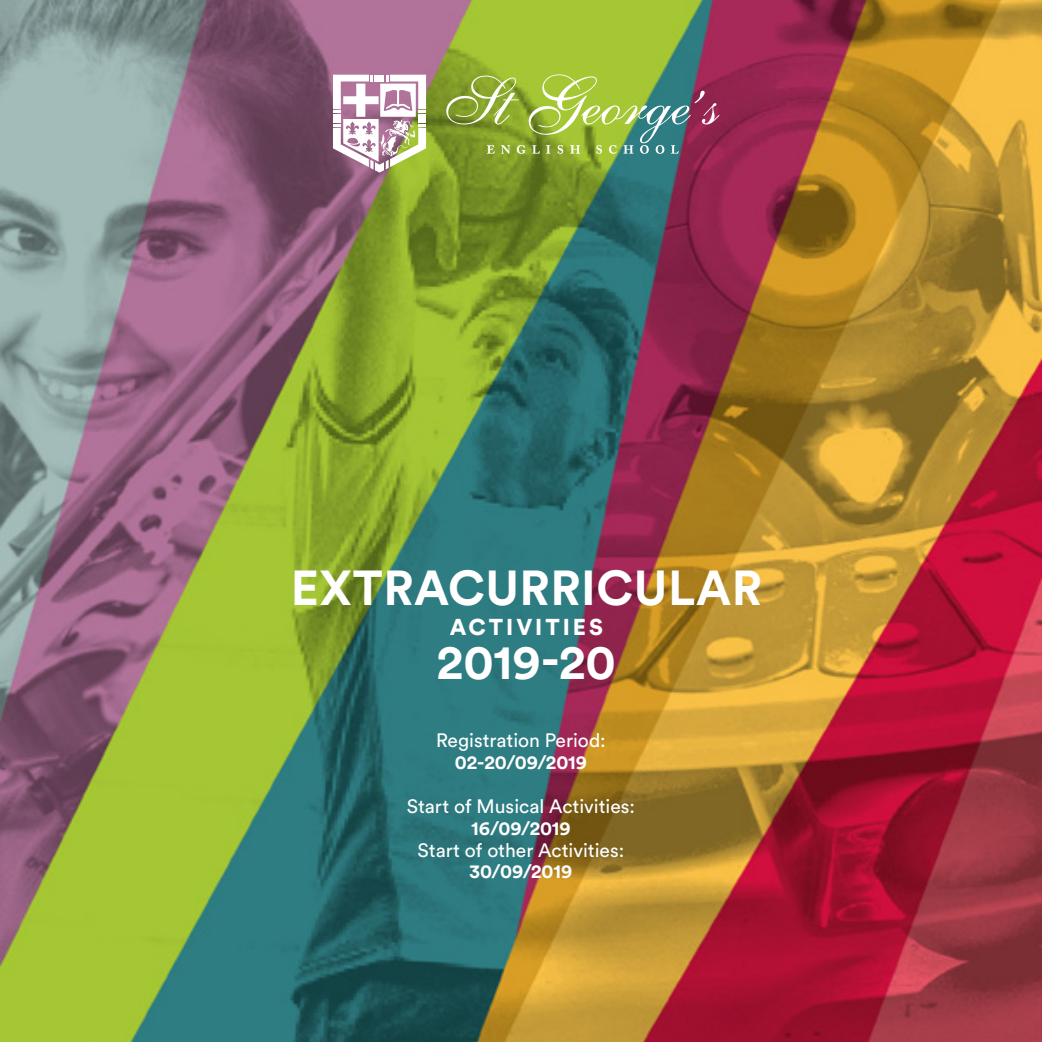
<style>
.page{position:relative;width:1042px;height:1042px;background:#fff}
.page>*{position:absolute;margin:0;border:0;box-sizing:border-box;transform-origin:0 0}
.t1{font:700 48.65px "Circular Std";letter-spacing:.01em;color:#fff}
.t2{font:900 22.75px "Circular Std";letter-spacing:.13em;color:#fff}
.t3{font:19.25px "Circular Std";color:#fff}
.t4{font:700 19.25px "Circular Std";color:#fff}
</style>
<div class="page">
<img style="left:0;top:0;width:1042px;height:1042px">
<svg style="left:333px;top:75px;width:93px;height:98px"></svg>
<svg style="left:446px;top:74px;width:273px;height:80px;background:#8fa356"></svg>
<h1 class="t1" style="left:291px;top:556px;width:473px">EXTRACURRICULAR</h1>
<p class="t2" style="left:450px;top:612px;width:155px">ACTIVITIES</p>
<h1 class="t1" style="left:437px;top:630px;width:180px">2019-20</h1>
<p class="t3" style="left:436px;top:728px;width:171px">Registration Period:</p>
<p class="t4" style="left:455px;top:750px;width:134px">02-20/09/2019</p>
<p class="t3" style="left:407px;top:794px;width:230px">Start of Musical Activities:</p>
<p class="t4" style="left:471px;top:815px;width:101px">16/09/2019</p>
<p class="t3" style="left:418px;top:838px;width:208px">Start of other Activities:</p>
<p class="t4" style="left:470px;top:859px;width:104px">30/09/2019</p>
</div>
